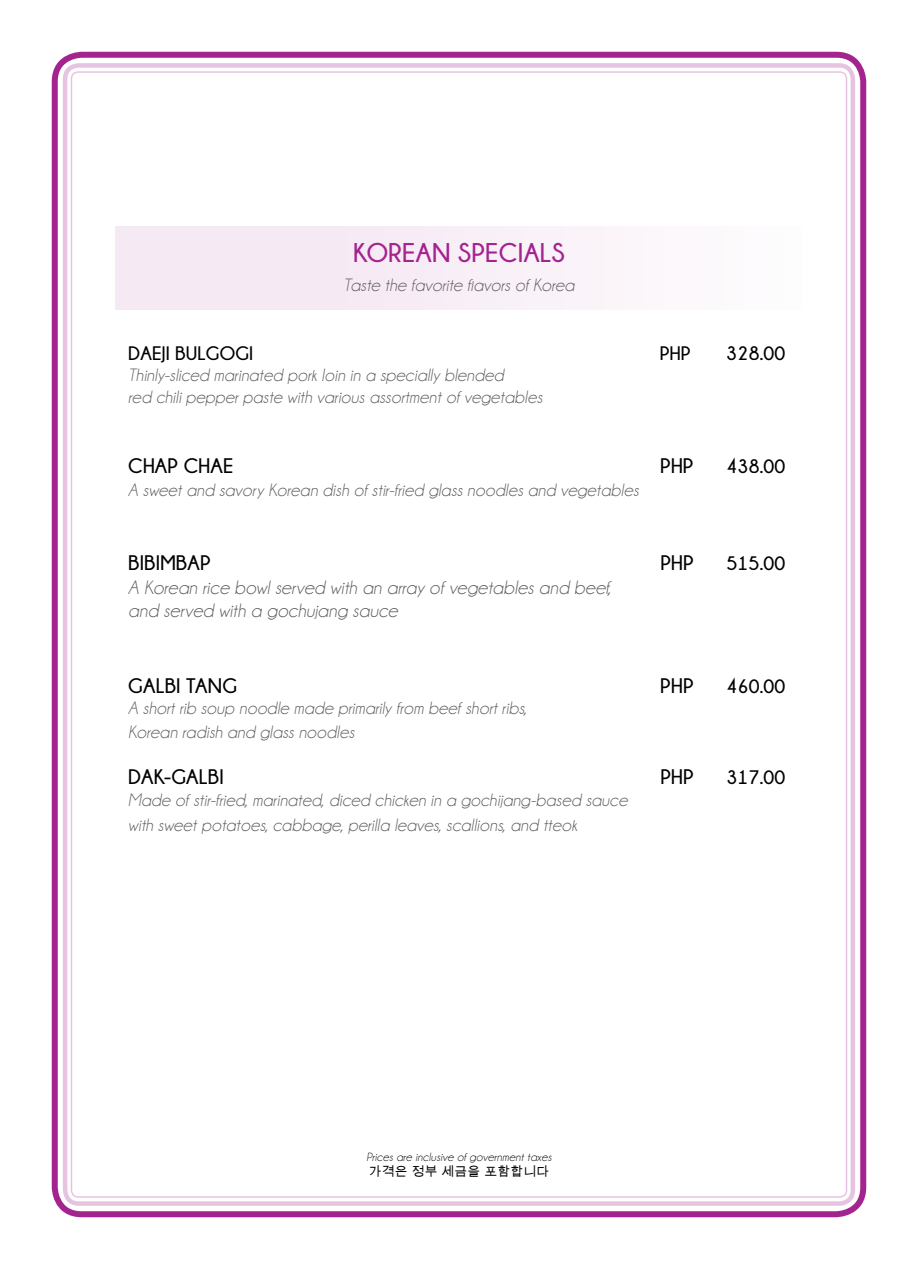
<style>
.page{position:relative;width:918px;height:1269px;background:#fff}
.page>*{position:absolute;margin:0;border:0;box-sizing:border-box;transform-origin:0 0}
.t1{font:700 27px "Champagne&Limousines";letter-spacing:.01em;color:#a3238f}
.t2{font:700 21px "Champagne&Limousines";letter-spacing:.01em;color:#000}
.t3{font:italic 19.5px/23.4px "Champagne&Limousines";letter-spacing:.01em;color:#58595b}
.t4{font:700 19.5px "Champagne&Limousines";letter-spacing:.01em;color:#000}
.t5{font:italic 18px/21.6px "Champagne&Limousines";letter-spacing:.01em;color:#58595b}
.t6{font:12.75px "Arial Unicode MS";letter-spacing:.02em;color:#000}
.t7{font:italic 12px "Champagne&Limousines";letter-spacing:.02em;color:#000}
</style>
<div class="page">
<div style="left:52px;top:52px;width:814px;height:1165px;border:6px solid #a3238f;border-radius:27px"></div>
<div style="left:63px;top:63px;width:792px;height:1143px;border:4px solid #a3238f;border-radius:14px"></div>
<div style="left:115px;top:226px;width:688px;height:84px;background:linear-gradient(to right,#f3e5f2,#fdfbfd)"></div>
<h1 class="t1" style="left:353px;top:238px;width:213px">KOREAN SPECIALS</h1>
<p class="t5" style="left:343px;top:275px;width:232px">Taste the favorite flavors of Korea</p>
<p class="t4" style="left:128px;top:342px;width:127px">DAEJI BULGOGI</p>
<p class="t4" style="left:660px;top:342px;width:32px">PHP</p>
<p class="t4" style="left:726px;top:342px;width:61px">328.00</p>
<p class="t5" style="left:128px;top:365px;width:416px">Thinly-sliced marinated pork loin in a specially blended<br>red chili pepper paste with various assortment of vegetables</p>
<p class="t2" style="left:128px;top:454px;width:107px">CHAP CHAE</p>
<p class="t2" style="left:660px;top:454px;width:35px">PHP</p>
<p class="t4" style="left:726px;top:455px;width:60px">438.00</p>
<p class="t5" style="left:128px;top:480px;width:512px">A sweet and savory Korean dish of stir-fried glass noodles and vegetables</p>
<p class="t2" style="left:128px;top:551px;width:84px">BIBIMBAP</p>
<p class="t2" style="left:660px;top:551px;width:35px">PHP</p>
<p class="t4" style="left:726px;top:553px;width:60px">515.00</p>
<p class="t3" style="left:128px;top:576px;width:484px">A Korean rice bowl served with an array of vegetables and beef, and served with a gochujang sauce</p>
<p class="t2" style="left:128px;top:674px;width:110px">GALBI TANG</p>
<p class="t2" style="left:660px;top:674px;width:35px">PHP</p>
<p class="t4" style="left:726px;top:675px;width:60px">460.00</p>
<p class="t5" style="left:128px;top:697px;width:400px;line-height:23.4px">A short rib soup noodle made primarily from beef short ribs,<br>Korean radish and glass noodles</p>
<p class="t2" style="left:128px;top:766px;width:97px">DAK-GALBI</p>
<p class="t2" style="left:660px;top:766px;width:35px">PHP</p>
<p class="t4" style="left:726px;top:767px;width:60px">317.00</p>
<p class="t5" style="left:128px;top:788px;width:501px;line-height:25.2px">Made of stir-fried, marinated, diced chicken in a gochijang-based sauce with sweet potatoes, cabbage, perilla leaves, scallions, and tteok</p>
<p class="t7" style="left:367px;top:1151px;width:186px">Prices are inclusive of government taxes</p>
<p class="t6" style="left:369px;top:1163px;width:182px">가격은 정부 세금을 포함합니다</p>
</div>
